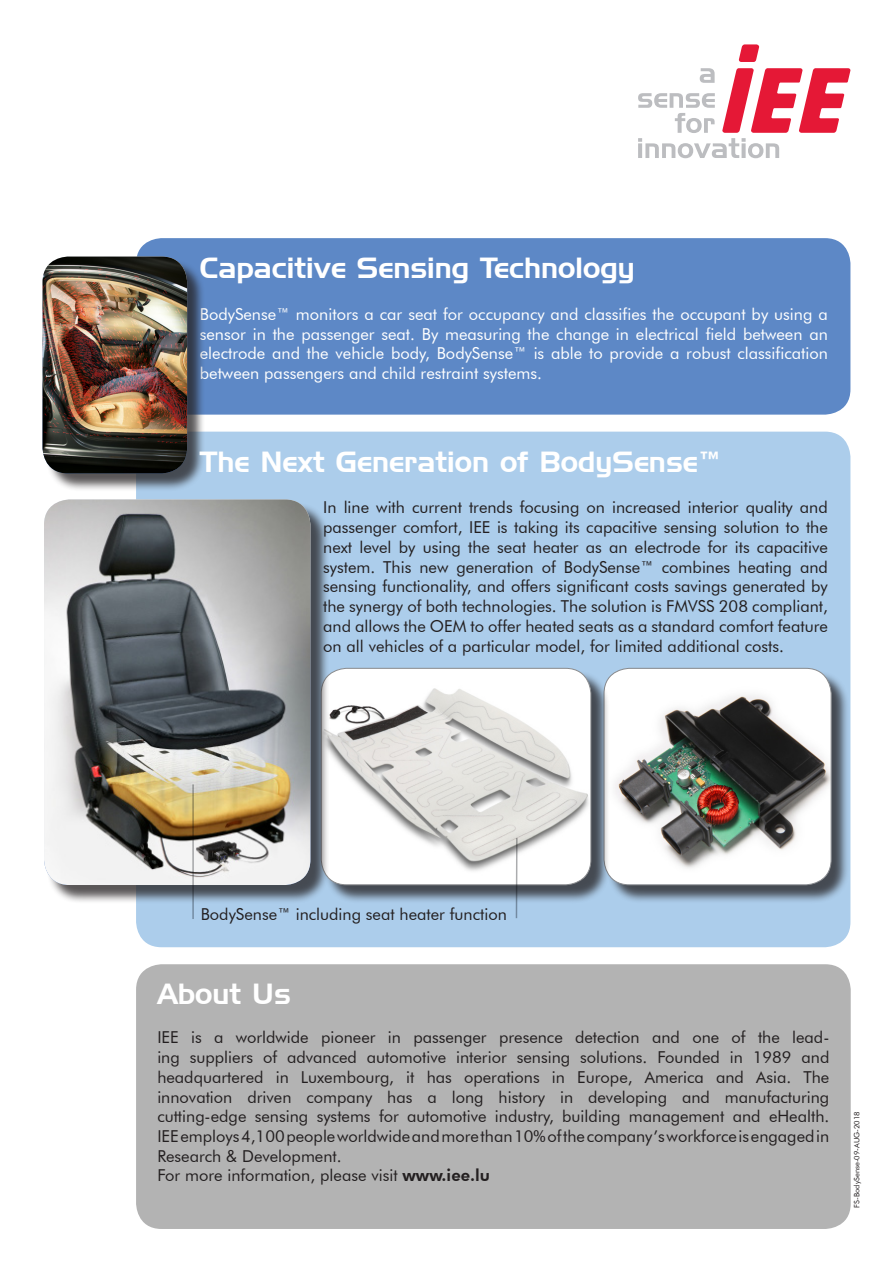
<style>
.page{position:relative;width:893px;height:1263px;background:#fff}
.page>*{position:absolute;margin:0;border:0;box-sizing:border-box;transform-origin:0 0}
.t1{font:28.35px "Handel Gothic BT";color:#fff}
.t2{font:16.5px/19.8px "Futura BT";color:#231f20;text-align:justify}
.t3{font:16.5px/19.8px "Futura BT";color:#fff;text-align:justify}
.t4{font:7.5px "Futura BT";color:#231f20}
.s1{font-weight:800}
</style>
<div class="page">
<div style="left:136px;top:238px;width:714px;height:177px;background:#5d88c6;border-radius:26px"></div>
<svg style="left:739px;top:44px;width:20px;height:18px"></svg>
<svg style="left:638px;top:68px;width:213px;height:90px"></svg>
<div style="left:136px;top:964px;width:715px;height:265px;background:#b3b3b3;border-radius:26px"></div>
<div style="left:136px;top:432px;width:714px;height:515px;background:#accdeb;border-radius:26px"></div>
<div style="left:45px;top:259px;width:161px;height:233px;background:#231f20;opacity:.75"></div>
<img style="left:43px;top:257px;width:144px;height:216px">
<div style="left:606px;top:670px;width:244px;height:234px;background:#231f20;opacity:.75"></div>
<img style="left:609px;top:669px;width:222px;height:216px">
<div style="left:604px;top:668px;width:227px;height:217px;border:1px solid #87898c;border-radius:26px"></div>
<div style="left:323px;top:670px;width:286px;height:234px;background:#231f20;opacity:.75"></div>
<img style="left:329px;top:668px;width:262px;height:211px">
<div style="left:321px;top:668px;width:270px;height:217px;border:1px solid #87898c;border-radius:26px"></div>
<div style="left:46px;top:502px;width:283px;height:401px;background:#231f20;opacity:.75"></div>
<img style="left:44px;top:499px;width:266px;height:386px">
<hr style="left:192px;top:784px;width:2px;height:135px;background:#87898c">
<hr style="left:516px;top:838px;width:2px;height:80px;background:#87898c">
<p class="t1" style="left:200px;top:251px;width:436px">Capacitive Sensing Technology</p>
<p class="t3" style="left:200px;top:304px;width:629px">BodySense™ monitors a car seat for occupancy and classifies the occupant by using a sensor in the passenger seat. By measuring the change in electrical field between an electrode and the vehicle body, BodySense™ is able to provide a robust classification between passengers and child restraint systems.</p>
<p class="t1" style="left:200px;top:444px;width:523px">The Next Generation of BodySense™</p>
<p class="t2" style="left:323px;top:497px;width:506px">In line with current trends focusing on increased interior quality and passenger comfort, IEE is taking its capacitive sensing solution to the next level by using the seat heater as an electrode for its capacitive system. This new generation of BodySense™ combines heating and sensing functionality, and offers significant costs savings generated by the synergy of both technologies. The solution is FMVSS 208 compliant, and allows the OEM to offer heated seats as a standard comfort feature on all vehicles of a particular model, for limited additional costs.</p>
<p class="t2" style="left:201px;top:904px;width:308px">BodySense™ including seat heater function</p>
<p class="t1" style="left:157px;top:977px;width:135px">About Us</p>
<p class="t2" style="left:157px;top:1027px;width:674px">IEE is a worldwide pioneer in passenger presence detection and one of the lead&shy;ing suppliers of advanced automotive interior sensing solutions. Founded in 1989 and headquartered in Luxembourg, it has operations in Europe, America and Asia. The innovation driven company has a long history in developing and manufacturing cutting-edge sensing systems for automotive industry, building management and eHealth.<br>IEE employs 4,100 people worldwide and more than 10% of the company’s workforce is engaged in Research &amp; Development.</p>
<p class="t2" style="left:157px;top:1165px;width:334px">For more information, please visit <span class="s1">www.iee.lu</span></p>
<p class="t4" style="left:852px;top:1208px;width:98px;rotate:-90deg">FS-BodySense-09-AUG-2018</p>
</div>
